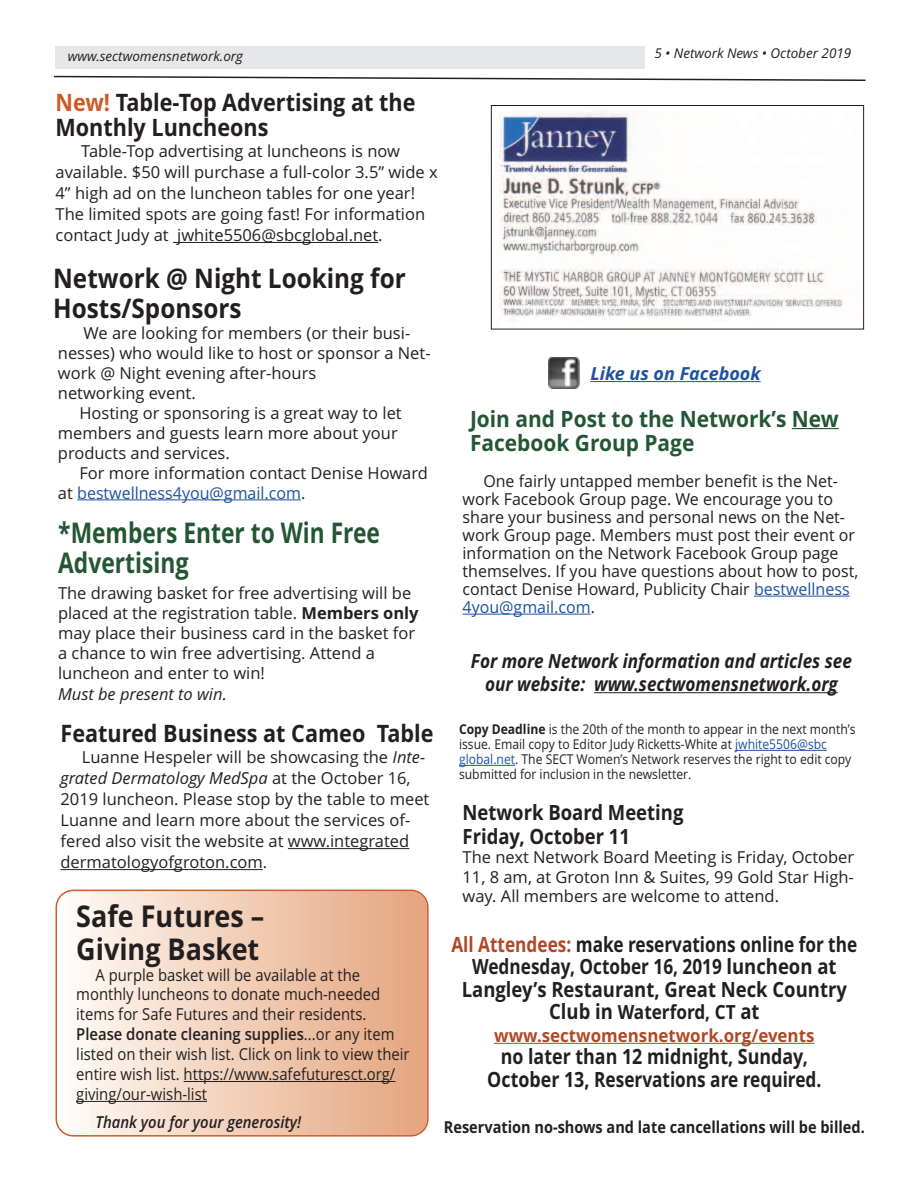
<style>
.page{position:relative;width:918px;height:1188px;background:#fff}
.page>*{position:absolute;margin:0;border:0;box-sizing:border-box;transform-origin:0 0}
.t1{font:700 30px/33px "Open Sans";color:#231f20;scale:.9 1}
.t2{font:700 28.5px/30px "Open Sans";color:#245633;scale:.8 1}
.t3{font:700 27px/30px "Open Sans";color:#231f20;scale:.9 1}
.t4{font:700 24px/25.5px "Open Sans";color:#231f20;scale:.9 1}
.t5{font:700 22.5px/24px "Open Sans";color:#245633;scale:.93 1}
.t6{font:700 21px/22.5px "Open Sans";color:#231f20;text-align:center;scale:.82 1}
.t7{font:700 21px/22.5px "Open Sans";color:#231f20;text-align:center;scale:.85 1}
.t8{font:700 21px/24px "Open Sans";color:#231f20;scale:.88 1}
.t9{font:italic 700 19.5px/23.5px "Open Sans";color:#231f20;text-align:center;scale:.88 1}
.t10{font:700 19.5px "Open Sans";color:#231f20;scale:.88 1}
.t11{font:700 18px "Open Sans";color:#ae4827;scale:.94 1}
.t12{font:italic 700 18px "Open Sans";color:#1e51a3}
.t13{font:16.5px/21px "Open Sans";color:#231f20}
.t14{font:16.5px/20px "Open Sans";color:#231f20;scale:.9 1}
.t15{font:700 16.5px "Open Sans";color:#231f20;scale:.88 1}
.t16{font:16.5px "Open Sans";color:#1e51a3}
.t17{font:italic 600 16.5px "Open Sans";color:#231f20;scale:.9 1}
.t18{font:italic 16.5px "Open Sans";color:#231f20}
.t19{font:13.5px/15px "Open Sans";color:#231f20;scale:.9 1}
.t20{font:italic 13.5px "Open Sans";color:#231f20}
.s1{color:#cf5927}
.s2{color:#231f20}
.s3{font-weight:700}
.s4{color:#1e51a3}
.s5{font-style:italic}
.s6{font-weight:600}
.s7{color:#ae4827}
.s8{font-size:21px}
</style>
<div class="page">
<div style="left:55px;top:46px;width:589px;height:23px;background:#e6e7e9"></div>
<svg style="left:54px;top:75px;width:812px;height:6px"></svg>
<hr style="left:494px;top:1043px;width:321px;height:1px;background:#ae4827">
<hr style="left:735px;top:750px;width:92px;height:1px;background:#1e51a3">
<hr style="left:459px;top:765px;width:56px;height:1px;background:#1e51a3">
<hr style="left:594px;top:692px;width:244px;height:1px;background:#231f20">
<hr style="left:590px;top:381px;width:171px;height:1px;background:#1e51a3">
<img style="left:548px;top:357px;width:32px;height:32px">
<hr style="left:792px;top:428px;width:47px;height:1px;background:#245633">
<hr style="left:754px;top:596px;width:96px;height:1px;background:#1e51a3">
<hr style="left:463px;top:614px;width:128px;height:1px;background:#1e51a3">
<svg style="left:56px;top:890px;width:373px;height:247px;background:#f0cdb7"></svg>
<hr style="left:184px;top:1081px;width:211px;height:1px;background:#231f20">
<hr style="left:76px;top:1101px;width:131px;height:1px;background:#231f20">
<img style="left:499px;top:111px;width:344px;height:210px">
<div style="left:491px;top:105px;width:373px;height:224px;border:1px solid #231f20"></div>
<hr style="left:77px;top:499px;width:224px;height:1px;background:#1e51a3">
<hr style="left:288px;top:848px;width:121px;height:1px;background:#231f20">
<hr style="left:61px;top:869px;width:202px;height:1px;background:#231f20">
<hr style="left:173px;top:242px;width:205px;height:1px;background:#231f20">
<p class="t20" style="left:68px;top:48px;width:177px">www.sectwomensnetwork.org</p>
<p class="t20" style="left:654px;top:45px;width:198px">5 • Network News • October 2019</p>
<h3 class="t4" style="left:56px;top:90px;width:401px"><span class="s1">New!</span> Table-Top Advertising at the<br>Monthly Luncheons</h3>
<p class="t13" style="left:56px;top:141px;width:384px;text-indent:26px">Table-Top advertising at luncheons is now available. $50 will purchase a full-color 3.5” wide x 4” high ad on the luncheon tables for one year!<br>The limited spots are going fast! For information contact Judy at jwhite5506@sbcglobal.net.</p>
<h3 class="t3" style="left:53px;top:264px;width:393px">Network @ Night Looking for<br>Hosts/Sponsors</h3>
<p class="t13" style="left:84px;top:323px;width:328px">We are looking for members (or their busi-</p>
<p class="t13" style="left:58px;top:343px;width:374px">nesses) who would like to host or sponsor a Net-</p>
<p class="t13" style="left:58px;top:363px;width:260px">work @ Night evening after-hours</p>
<p class="t13" style="left:58px;top:383px;width:139px">networking event.</p>
<p class="t13" style="left:79px;top:403px;width:324px">Hosting or sponsoring is a great way to let</p>
<p class="t13" style="left:58px;top:423px;width:341px">members and guests learn more about your</p>
<p class="t13" style="left:58px;top:443px;width:173px">products and services.</p>
<p class="t13" style="left:79px;top:462px;width:350px">For more information contact Denise Howard</p>
<p class="t16" style="left:58px;top:483px;width:249px"><span class="s2">at</span> bestwellness4you@gmail.com<span class="s2">.</span></p>
<h2 class="t2" style="left:58px;top:518px;width:404px">*Members Enter to Win Free<br>Advertising</h2>
<p class="t13" style="left:58px;top:583px;width:362px;line-height:20px">The drawing basket for free advertising will be placed at the registration table. <span class="s3">Members only </span>may place their business card in the basket for a chance to win free advertising. Attend a luncheon and enter to win!</p>
<p class="t18" style="left:58px;top:684px;width:170px">Must be present to win.</p>
<p class="t12" style="left:590px;top:363px;width:172px">Like us on Facebook</p>
<h3 class="t5" style="left:470px;top:407px;width:398px">Join and Post to the Network’s New<br>Facebook Group Page</h3>
<p class="t13" style="left:463px;top:472px;width:397px;line-height:18px;text-indent:21px">One fairly untapped member benefit is the Net&shy;work Facebook Group page. We encourage you to share your business and personal news on the Net&shy;work Group page. Members must post their event or information on the Network Facebook Group page themselves. If you have questions about how to post, contact Denise Howard, Publicity Chair <span class="s4">bestwellness 4you@gmail.com</span>.</p>
<p class="t9" style="left:471px;top:649px;width:435px">For more Network information and articles see our website: www.sectwomensnetwork.org</p>
<h3 class="t4" style="left:61px;top:721px;width:416px">Featured Business at Cameo Table</h3>
<p class="t13" style="left:61px;top:747px;width:370px;text-indent:21px">Luanne Hespeler will be showcasing the <span class="s5">Inte&shy;grated Dermatology MedSpa</span> at the October 16, 2019 luncheon. Please stop by the table to meet Luanne and learn more about the services of&shy;fered also visit the website at www.integrated dermatologyofgroton.com.</p>
<h1 class="t1" style="left:76px;top:900px;width:211px">Safe Futures –<br>Giving Basket</h1>
<p class="t14" style="left:76px;top:965px;width:372px;text-indent:19px">A purple basket will be available at the monthly luncheons to donate much-needed items for Safe Futures and their residents.<br><span class="s6">Please donate cleaning supplies</span>...or any item listed on their wish list. Click on link to view their entire wish list. https://www.safefuturesct.org/ giving/our-wish-list</p>
<p class="t17" style="left:96px;top:1112px;width:230px">Thank you for your generosity!</p>
<p class="t19" style="left:459px;top:722px;width:442px"><span class="s3">Copy Deadline</span> is the 20th of the month to appear in the next month’s issue. Email copy to Editor Judy Ricketts-White at <span class="s4">jwhite5506@sbc global.net</span>. The SECT Women’s Network reserves the right to edit copy submitted for inclusion in the newsletter.</p>
<p class="t8" style="left:463px;top:801px;width:253px">Network Board Meeting<br>Friday, October 11</p>
<p class="t13" style="left:463px;top:848px;width:393px;line-height:19.5px;text-align:justify">The next Network Board Meeting is Friday, October 11, 8 am, at Groton Inn &amp; Suites, 99 Gold Star High&shy;way. All members are welcome to attend.</p>
<p class="t6" style="left:451px;top:933px;width:496px"><span class="s7">All Attendees:</span> make reservations online for the<br>Wednesday, October 16, 2019 luncheon at<br>Langley’s Restaurant, Great Neck Country</p>
<p class="t10" style="left:549px;top:1001px;width:241px"><span class="s8">Club in</span> Waterford, CT <span class="s8">at</span></p>
<p class="t11" style="left:494px;top:1025px;width:342px">www.sectwomensnetwork.org/events</p>
<p class="t7" style="left:487px;top:1046px;width:395px">no later than 12 midnight, Sunday,<br>October 13, Reservations are required.</p>
<p class="t15" style="left:444px;top:1118px;width:480px">Reservation no-shows and late cancellations will be billed.</p>
</div>
